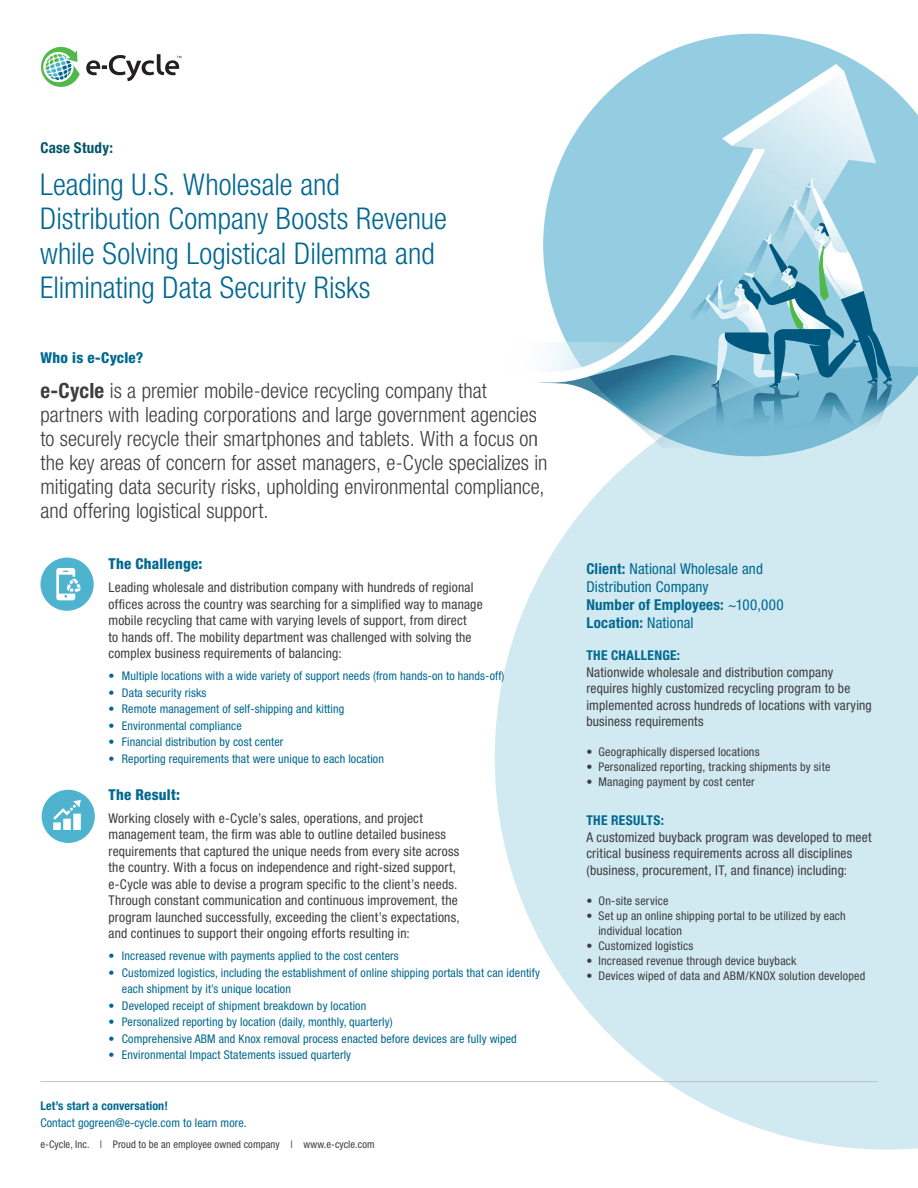
<style>
.page{position:relative;width:918px;height:1188px;background:#fff}
.page>*{position:absolute;margin:0;border:0;box-sizing:border-box;transform-origin:0 0}
.t1{font:300 condensed 30px/34.5px "Helvetica Neue LT Std";color:#006890}
.t2{font:300 condensed 21px/24px "Helvetica Neue LT Std";color:#3e3e3f}
.t3{font:condensed 15px/18px "Helvetica Neue LT Std";letter-spacing:.01em;color:#006890}
.t4{font:700 condensed 15px "Helvetica Neue LT Std";letter-spacing:.015em;color:#006890}
.t5{font:800 condensed 15px "Helvetica Neue LT Std";letter-spacing:.015em;color:#006890}
.t6{font:700 condensed 15px "Helvetica Neue LT Std";letter-spacing:.02em;color:#005568}
.t7{font:condensed 13.5px/16.5px "Helvetica Neue LT Std";letter-spacing:.015em;color:#3e3e3f}
.t8{font:700 condensed 13.5px "Helvetica Neue LT Std";letter-spacing:.025em;color:#006890}
.t9{font:condensed 12px/16.5px "Helvetica Neue LT Std";letter-spacing:.01em;color:#006890}
.t10{font:condensed 12px/15px "Helvetica Neue LT Std";letter-spacing:.02em;color:#3e3e3f}
.t11{font:condensed 10.5px "Helvetica Neue LT Std";letter-spacing:.01em;color:#3e3e3f}
.s1{font-weight:700}
.s2{font-weight:400}
</style>
<div class="page">
<svg style="left:495px;top:456px;width:423px;height:694px;fill:#d1e9f1"></svg>
<svg style="left:566px;top:34px;width:352px;height:422px;fill:#94cde1"></svg>
<svg style="left:41px;top:46px;width:39px;height:41px"></svg>
<svg style="left:86px;top:54px;width:95px;height:27px"></svg>
<div style="left:40px;top:558px;width:54px;height:53px;background:#4db3cf;border-radius:50%"></div>
<div style="left:42px;top:790px;width:53px;height:53px;background:#4db3cf;border-radius:50%"></div>
<svg style="left:56px;top:568px;width:25px;height:32px"></svg>
<svg style="left:53px;top:800px;width:28px;height:30px"></svg>
<hr style="left:40px;top:1081px;width:838px;height:1px;background:#c2c3c6">
<svg style="left:595px;top:64px;width:266px;height:7px;fill:#94cde1"></svg>
<svg style="left:582px;top:71px;width:294px;height:106px;background:#b5dcea"></svg>
<svg style="left:554px;top:149px;width:211px;height:28px;background:#9ed1e3"></svg>
<svg style="left:539px;top:177px;width:353px;height:271px;background:#95c7d9"></svg>
<p class="t6" style="left:40px;top:139px;width:74px">Case Study:</p>
<p class="t1" style="left:40px;top:167px;width:408px">Leading U.S. Wholesale and Distribution Company Boosts Revenue while Solving Logistical Dilemma and Eliminating Data Security Risks</p>
<p class="t5" style="left:40px;top:348px;width:104px">Who is e-Cycle?</p>
<p class="t2" style="left:40px;top:378px;width:508px"><span class="s1">e-Cycle</span> is a premier mobile-device recycling company that partners with leading corporations and large government agencies to securely recycle their smartphones and tablets. With a focus on the key areas of concern for asset managers, e-Cycle specializes in mitigating data security risks, upholding environmental compliance, and offering logistical support.</p>
<p class="t5" style="left:108px;top:554px;width:95px">The Challenge:</p>
<p class="t7" style="left:108px;top:579px;width:376px">Leading wholesale and distribution company with hundreds of regional offices across the country was searching for a simplified way to manage mobile recycling that came with varying levels of support, from direct<br>to hands off. The mobility department was challenged with solving the complex business requirements of balancing:</p>
<p class="t9" style="left:108px;top:668px;width:397px">• Multiple locations with a wide variety of support needs (from hands-on to hands-off)</p>
<p class="t9" style="left:108px;top:684px;width:99px">• Data security risks</p>
<p class="t9" style="left:108px;top:701px;width:237px">• Remote management of self-shipping and kitting</p>
<p class="t9" style="left:108px;top:717px;width:135px">• Environmental compliance</p>
<p class="t9" style="left:108px;top:734px;width:177px">• Financial distribution by cost center</p>
<p class="t9" style="left:108px;top:750px;width:277px">• Reporting requirements that were unique to each location</p>
<p class="t5" style="left:108px;top:786px;width:73px">The Result:</p>
<p class="t7" style="left:108px;top:809px;width:353px">Working closely with e-Cycle’s sales, operations, and project management team, the firm was able to outline detailed business requirements that captured the unique needs from every site across the country. With a focus on independence and right-sized support, e-Cycle was able to devise a program specific to the client’s needs.<br>Through constant communication and continuous improvement, the program launched successfully, exceeding the client’s expectations, and continues to support their ongoing efforts resulting in:</p>
<p class="t9" style="left:108px;top:948px;width:292px">• Increased revenue with payments applied to the cost centers</p>
<p class="t9" style="left:122px;top:964px;width:419px;text-indent:-14px">• Customized logistics, including the establishment of online shipping portals that can identify each shipment by it’s unique location</p>
<p class="t9" style="left:108px;top:997px;width:259px">• Developed receipt of shipment breakdown by location</p>
<p class="t9" style="left:108px;top:1014px;width:286px">• Personalized reporting by location (daily, monthly, quarterly)</p>
<p class="t9" style="left:108px;top:1030px;width:410px">• Comprehensive ABM and Knox removal process enacted before devices are fully wiped</p>
<p class="t9" style="left:108px;top:1047px;width:244px">• Environmental Impact Statements issued quarterly</p>
<p class="t9" style="left:40px;top:1097px;width:208px"><span class="s1">Let’s start a conversation!<br></span>Contact gogreen@e-cycle.com to learn more.</p>
<p class="t11" style="left:40px;top:1138px;width:336px">e-Cycle, Inc. | Proud to be an employee owned company | www.e-cycle.com</p>
<p class="t3" style="left:586px;top:559px;width:178px"><span class="s1">Client:</span> National Wholesale and<br>Distribution Company</p>
<p class="t4" style="left:586px;top:595px;width:199px">Number of Employees: <span class="s2">~100,000</span></p>
<p class="t4" style="left:586px;top:613px;width:109px">Location: <span class="s2">National</span></p>
<p class="t8" style="left:586px;top:647px;width:95px">THE CHALLENGE:</p>
<p class="t7" style="left:586px;top:664px;width:287px">Nationwide wholesale and distribution company requires highly customized recycling program to be implemented across hundreds of locations with varying business requirements</p>
<p class="t10" style="left:586px;top:745px;width:175px">• Geographically dispersed locations</p>
<p class="t10" style="left:586px;top:760px;width:245px">• Personalized reporting, tracking shipments by site</p>
<p class="t10" style="left:586px;top:775px;width:170px">• Managing payment by cost center</p>
<p class="t8" style="left:586px;top:812px;width:79px">THE RESULTS:</p>
<p class="t7" style="left:586px;top:829px;width:287px">A customized buyback program was developed to meet critical business requirements across all disciplines (business, procurement, IT, and finance) including:</p>
<p class="t10" style="left:586px;top:893px;width:84px">• On-site service</p>
<p class="t10" style="left:598px;top:908px;width:249px;text-indent:-12px">• Set up an online shipping portal to be utilized by each individual location</p>
<p class="t10" style="left:586px;top:938px;width:109px">• Customized logistics</p>
<p class="t10" style="left:586px;top:953px;width:212px">• Increased revenue through device buyback</p>
<p class="t10" style="left:586px;top:968px;width:280px">• Devices wiped of data and ABM/KNOX solution developed</p>
</div>
